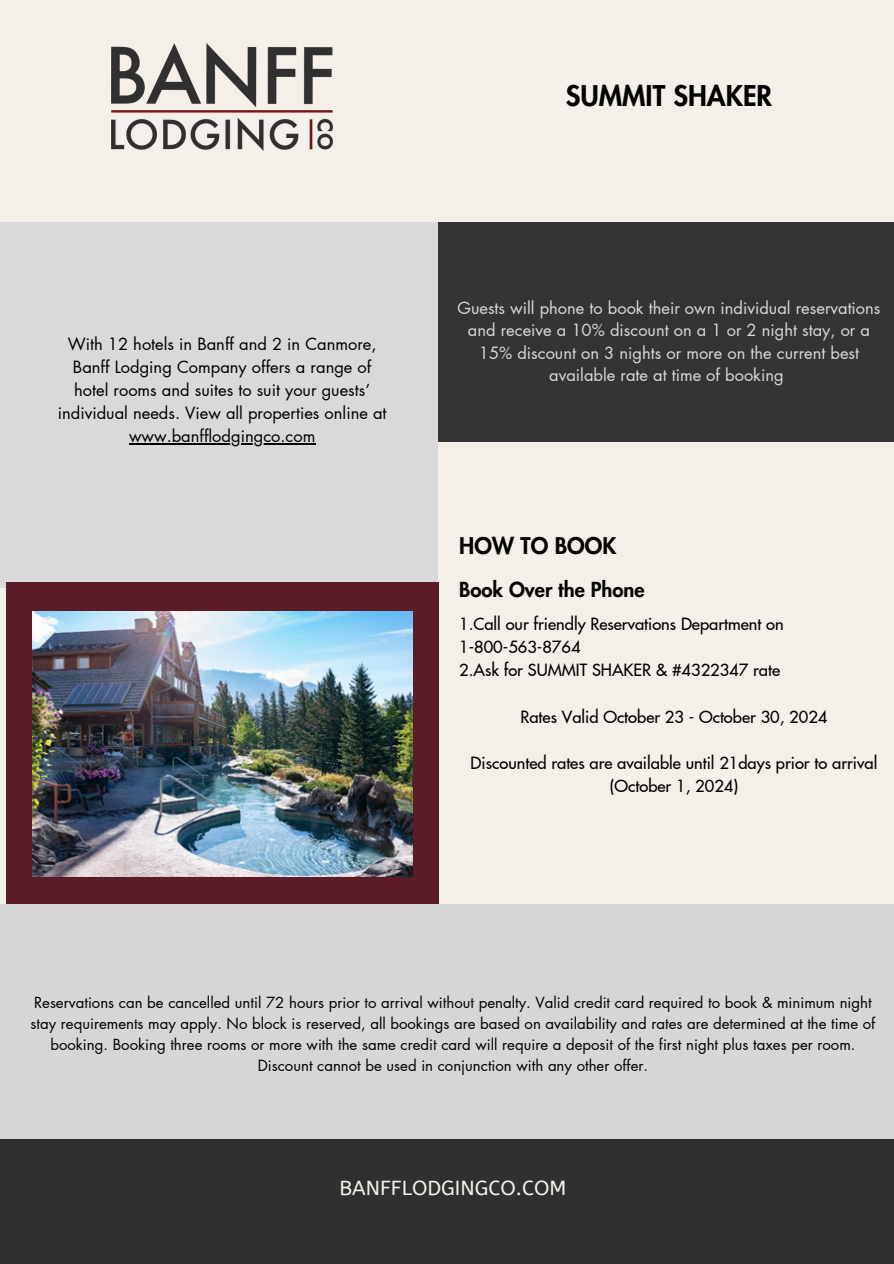
<style>
.page{position:relative;width:894px;height:1264px;background:#fff}
.page>*{position:absolute;margin:0;border:0;box-sizing:border-box;transform-origin:0 0}
.t1{font:800 27.9px "Futura LT Pro";color:#000}
.t2{font:800 22.5px "Futura LT Pro";color:#000}
.t3{font:20.25px "A Bee Zee";color:#f4f0e9}
.t4{font:800 20.25px "Futura LT Pro";color:#000}
.t5{font:500 16.5px/23px "Futura LT Pro";color:#000}
.t6{font:16.5px/23.1px "Futura LT Pro";color:#000;text-align:center}
.t7{font:16.5px/22.5px "Futura LT Pro";color:#d9d9d9;text-align:center}
.t8{font:15px/20.9px "Futura LT Pro";color:#000;text-align:center}
</style>
<div class="page">
<div style="left:0;top:0;width:893px;height:1263px;background:#f4f0e9"></div>
<div style="left:0;top:222px;width:438px;height:365px;background:#d9d9d9"></div>
<div style="left:6px;top:582px;width:432px;height:327px;background:#5a1c28"></div>
<div style="left:0;top:903px;width:893px;height:351px;background:#d6d6d6"></div>
<div style="left:438px;top:222px;width:455px;height:219px;background:#333433"></div>
<div style="left:0;top:1138px;width:893px;height:125px;background:#2f3130"></div>
<img style="left:32px;top:611px;width:380px;height:265px">
<img style="left:112px;top:43px;width:220px;height:107px">
<hr style="left:129px;top:443px;width:186px;height:1px;background:#000">
<h4 class="t1" style="left:565px;top:83px;width:208px">SUMMIT SHAKER</h4>
<p class="t6" style="left:58px;top:332px;width:330px">With 12 hotels in Banff and 2 in Canmore, Banff Lodging Company offers a range of hotel rooms and suites to suit your guests’ individual needs. View all properties online at</p>
<p class="t6" style="left:129px;top:425px;width:188px">www.banfflodgingco.com</p>
<p class="t7" style="left:457px;top:297px;width:424px">Guests will phone to book their own individual reservations and receive a 10% discount on a 1 or 2 night stay, or a 15% discount on 3 nights or more on the current best available rate at time of booking</p>
<h2 class="t2" style="left:459px;top:536px;width:159px">HOW TO BOOK</h2>
<h3 class="t4" style="left:459px;top:580px;width:187px">Book Over the Phone</h3>
<h5 class="t5" style="left:459px;top:613px;width:326px">1.Call our friendly Reservations Department on<br>1-800-563-8764<br>2.Ask for SUMMIT SHAKER &amp; #4322347 rate</h5>
<h5 class="t5" style="left:520px;top:706px;width:308px">Rates Valid October 23 - October 30, 2024</h5>
<h5 class="t5" style="left:470px;top:752px;width:408px;text-align:center">Discounted rates are available until 21days prior to arrival (October 1, 2024)</h5>
<p class="t8" style="left:31px;top:992px;width:846px">Reservations can be cancelled until 72 hours prior to arrival without penalty. Valid credit card required to book &amp; minimum night stay requirements may apply. No block is reserved, all bookings are based on availability and rates are determined at the time of booking. Booking three rooms or more with the same credit card will require a deposit of the first night plus taxes per room.<br>Discount cannot be used in conjunction with any other offer.</p>
<h3 class="t3" style="left:339px;top:1176px;width:228px">BANFFLODGINGCO.COM</h3>
</div>
